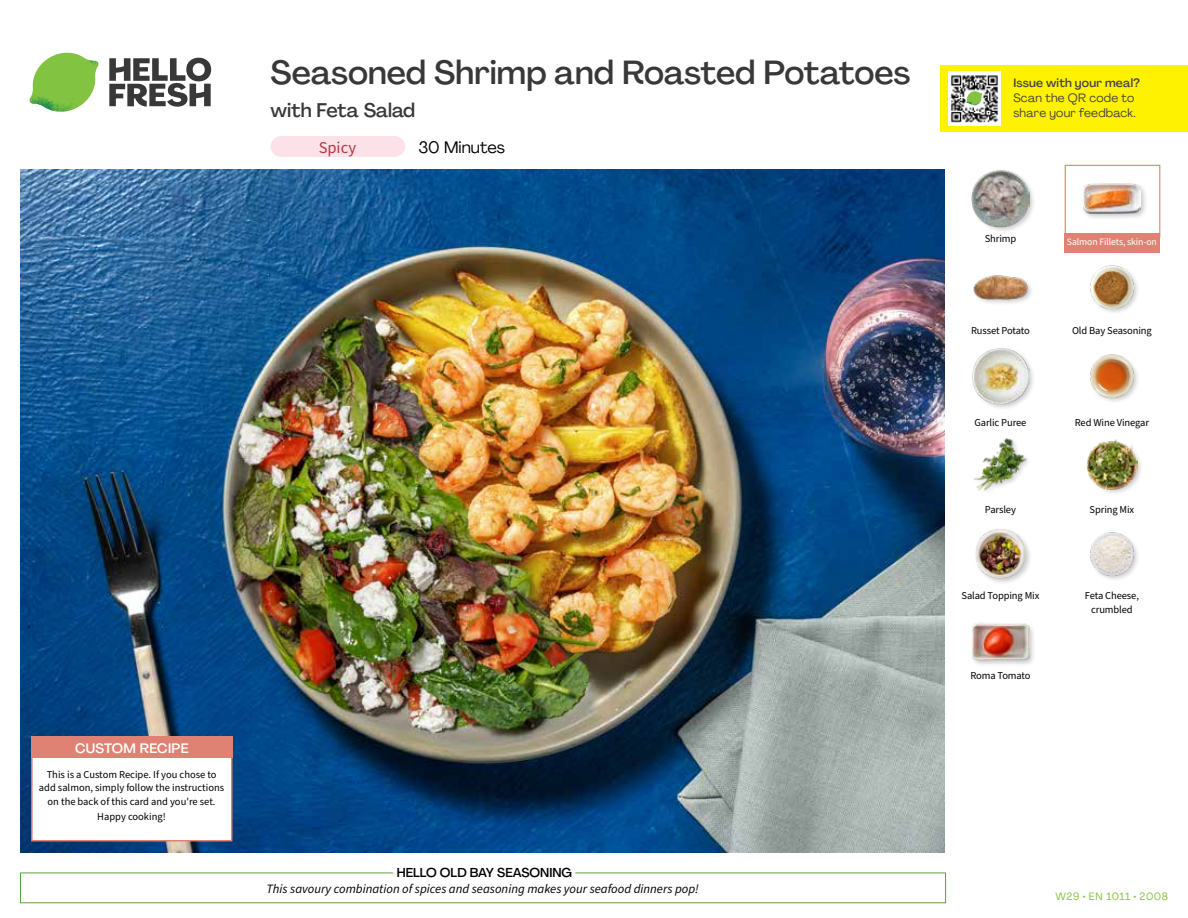
<style>
.page{position:relative;width:1188px;height:918px;background:#fff}
.page>*{position:absolute;margin:0;border:0;box-sizing:border-box;transform-origin:0 0}
.t1{font:500 33px "Agrandir";letter-spacing:-.005em;color:#383839}
.t2{font:500 19.5px "Agrandir";color:#383839}
.t3{font:16.5px "Agrandir";color:#000}
.t4{font:16.5px "Source Sans Pro";color:#b33841}
.t5{font:500 13.5px "Agrandir";letter-spacing:.02em;color:#fff}
.t6{font:italic 12.75px "Source Sans Pro";color:#000}
.t7{font:500 12.75px "Agrandir";color:#000}
.t8{font:12px/15px "Agrandir";letter-spacing:.02em;color:#414042}
.t9{font:500 12px "Agrandir";letter-spacing:.02em;color:#414042}
.t10{font:10.5px/13.5px "Source Sans Pro";letter-spacing:-.01em;color:#000;text-align:center}
.t11{font:10.5px "Agrandir";letter-spacing:.05em;color:#82c341}
.t12{font:9.75px "Source Sans Pro";letter-spacing:-.01em;color:#fff}
</style>
<div class="page">
<svg style="left:109px;top:57px;width:102px;height:50px"></svg>
<svg style="left:34px;top:53px;width:62px;height:40px"></svg>
<img style="left:67px;top:53px;width:32px;height:26px">
<img style="left:33px;top:75px;width:59px;height:11px">
<img style="left:29px;top:79px;width:61px;height:33px">
<img style="left:65px;top:86px;width:27px;height:25px">
<div style="left:20px;top:873px;width:926px;height:30px;border:1px solid #609f43"></div>
<div style="left:393px;top:865px;width:182px;height:15px;background:#fff"></div>
<img style="left:21px;top:170px;width:924px;height:682px">
<div style="left:271px;top:136px;width:134px;height:21px;background:#fce1e9;border-radius:10px"></div>
<div style="left:971px;top:623px;width:65px;height:44px;background:#000;opacity:.2"></div>
<img style="left:972px;top:623px;width:57px;height:44px">
<img style="left:1090px;top:532px;width:48px;height:48px">
<div style="left:974px;top:528px;width:59px;height:58px;background:#000;opacity:.2"></div>
<img style="left:975px;top:529px;width:51px;height:50px">
<div style="left:1086px;top:439px;width:58px;height:57px;background:#000;opacity:.2"></div>
<img style="left:1087px;top:440px;width:50px;height:50px">
<img style="left:973px;top:438px;width:55px;height:53px">
<img style="left:1090px;top:354px;width:48px;height:48px">
<div style="left:971px;top:347px;width:64px;height:64px;background:#000;opacity:.2"></div>
<img style="left:972px;top:347px;width:57px;height:58px">
<img style="left:1090px;top:265px;width:48px;height:48px">
<div style="left:973px;top:274px;width:61px;height:33px;background:#000;opacity:.2"></div>
<img style="left:973px;top:274px;width:56px;height:28px">
<div style="left:1082px;top:182px;width:66px;height:38px;background:#000;opacity:.2"></div>
<img style="left:1083px;top:182px;width:58px;height:38px">
<div style="left:971px;top:169px;width:65px;height:64px;background:#000;opacity:.2"></div>
<img style="left:972px;top:170px;width:57px;height:57px">
<div style="left:1065px;top:165px;width:95px;height:72px;border:1px solid #df8273"></div>
<div style="left:1064px;top:234px;width:96px;height:19px;background:#df8273"></div>
<div style="left:31px;top:737px;width:201px;height:104px;background:#fff;border:2px solid #df8273"></div>
<div style="left:31px;top:737px;width:202px;height:21px;background:#df8273"></div>
<div style="left:940px;top:65px;width:248px;height:67px;background:#fff200"></div>
<img style="left:948px;top:71px;width:53px;height:54px">
<svg style="left:966px;top:91px;width:16px;height:14px"></svg>
<h1 class="t1" style="left:271px;top:52px;width:641px">Seasoned Shrimp and Roasted Potatoes</h1>
<h2 class="t2" style="left:271px;top:98px;width:146px">with Feta Salad</h2>
<h3 class="t4" style="left:319px;top:136px;width:39px">Spicy</h3>
<h3 class="t3" style="left:418px;top:137px;width:88px">30 Minutes</h3>
<p class="t5" style="left:75px;top:739px;width:115px">CUSTOM RECIPE</p>
<p class="t10" style="left:39px;top:768px;width:187px">This is a Custom Recipe. If you chose to add salmon, simply follow the instructions on the back of this card and you're set.</p>
<p class="t10" style="left:97px;top:810px;width:70px">Happy cooking!</p>
<p class="t7" style="left:397px;top:864px;width:177px">HELLO OLD BAY SEASONING</p>
<p class="t6" style="left:266px;top:880px;width:434px">This savoury combination of spices and seasoning makes your seafood dinners pop!</p>
<p class="t9" style="left:1013px;top:75px;width:128px">Issue with your meal?</p>
<p class="t8" style="left:1013px;top:90px;width:124px">Scan the QR code to share your feedback.</p>
<p class="t10" style="left:985px;top:232px;width:33px">Shrimp</p>
<p class="t10" style="left:971px;top:324px;width:60px">Russet Potato</p>
<p class="t12" style="left:1067px;top:236px;width:91px">Salmon Fillets, skin-on</p>
<p class="t10" style="left:1072px;top:324px;width:81px">Old Bay Seasoning</p>
<p class="t10" style="left:974px;top:416px;width:54px">Garlic Puree</p>
<p class="t10" style="left:1075px;top:416px;width:76px">Red Wine Vinegar</p>
<p class="t10" style="left:985px;top:503px;width:33px">Parsley</p>
<p class="t10" style="left:1090px;top:503px;width:46px">Spring Mix</p>
<p class="t10" style="left:962px;top:589px;width:79px">Salad Topping Mix</p>
<p class="t10" style="left:1085px;top:589px;width:56px">Feta Cheese, crumbled</p>
<p class="t10" style="left:970px;top:669px;width:62px">Roma Tomato</p>
<p class="t11" style="left:1055px;top:890px;width:114px">W29 • EN 1011 • 2008</p>
</div>
